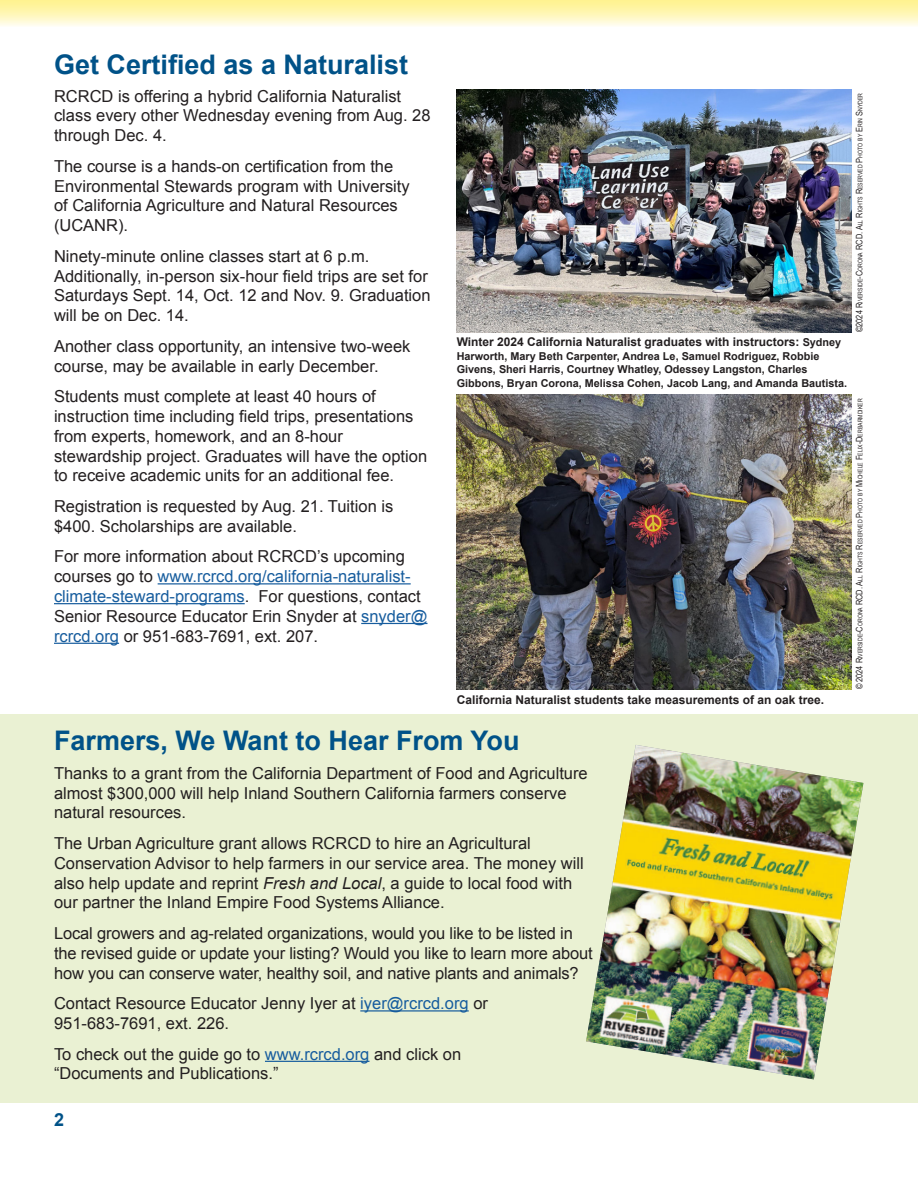
<style>
.page{position:relative;width:918px;height:1188px;background:#fff}
.page>*{position:absolute;margin:0;border:0;box-sizing:border-box;transform-origin:0 0}
.Paragraph_Style_news_text{font:700 27px "Arial";color:#005288}
.t1{font:700 18px "Arial";color:#005288}
.t2{font:16.5px/19.8px "Arial";color:#231f20}
.t3{font:700 12px "Arial";color:#231f20}
.t4{font:700 10.8px/13.5px "Arial";color:#231f20}
.Paragraph_Style_news_text-2{font:6.3px "Arial Narrow";color:#231f20}
.s1{color:#175d9e}
.s2{font-size:10.8px}
.s3{font-size:9px}
.s4{font-style:italic}
</style>
<div class="page">
<div style="left:0;top:714px;width:918px;height:389px;background:#eaf1d3"></div>
<svg style="left:0;top:0;width:918px;height:26px;background:#fff6b8"></svg>
<img style="left:586px;top:745px;width:277px;height:334px">
<hr style="left:158px;top:583px;width:253px;height:1px;background:#175d9e">
<hr style="left:54px;top:603px;width:191px;height:1px;background:#175d9e">
<hr style="left:361px;top:623px;width:67px;height:1px;background:#175d9e">
<hr style="left:54px;top:643px;width:65px;height:1px;background:#175d9e">
<img style="left:457px;top:89px;width:395px;height:243px">
<img style="left:457px;top:394px;width:395px;height:295px">
<hr style="left:360px;top:1010px;width:109px;height:2px;background:#175d9e">
<hr style="left:265px;top:1061px;width:104px;height:1px;background:#175d9e">
<p class="Paragraph_Style_news_text" style="left:54px;top:46px;width:356px">Get Certified as a Naturalist</p>
<p class="t2" style="left:54px;top:86px;width:378px">RCRCD is offering a hybrid California Naturalist class every other Wednesday evening from Aug. 28 through Dec. 4.</p>
<p class="t2" style="left:54px;top:156px;width:357px">The course is a hands-on certification from the Environmental Stewards program with University of California Agriculture and Natural Resources (UCANR).</p>
<p class="t2" style="left:54px;top:246px;width:378px">Ninety-minute online classes start at 6 p.m.<br>Additionally, in-person six-hour field trips are set for Saturdays Sept. 14, Oct. 12 and Nov. 9. Graduation will be on Dec. 14.</p>
<p class="t2" style="left:54px;top:336px;width:358px">Another class opportunity, an intensive two-week course, may be available in early December.</p>
<p class="t2" style="left:54px;top:387px;width:375px">Students must complete at least 40 hours of instruction time including field trips, presentations from experts, homework, and an 8-hour stewardship project. Graduates will have the option to receive academic units for an additional fee.</p>
<p class="t2" style="left:54px;top:496px;width:341px">Registration is requested by Aug. 21. Tuition is $400. Scholarships are available.</p>
<p class="t2" style="left:54px;top:547px;width:375px">For more information about RCRCD’s upcoming courses go to <span class="s1">www.rcrcd.org/california-naturalist&shy;climate-steward-programs</span>. For questions, contact Senior Resource Educator Erin Snyder at <span class="s1">snyder@ rcrcd.org</span> or 951-683-7691, ext. 207.</p>
<p class="t3" style="left:457px;top:334px;width:386px">Winter 2024 California Naturalist graduates with instructors: <span class="s2">Sydney</span></p>
<p class="t4" style="left:457px;top:350px;width:392px">Harworth, Mary Beth Carpenter, Andrea Le, Samuel Rodriguez, Robbie<br>Givens, Sheri Harris, Courtney Whatley, Odessey Langston, Charles<br>Gibbons, Bryan Corona, Melissa Cohen, Jacob Lang, and Amanda Bautista.</p>
<p class="t3" style="left:457px;top:691px;width:369px">California Naturalist students take measurements of an oak tree.</p>
<p class="Paragraph_Style_news_text-2" style="left:856px;top:332px;width:240px;rotate:-90deg"><span class="s3">©2024 R</span>iverside<span class="s3">-C</span>orona <span class="s3">RCD. A</span>ll <span class="s3">R</span>ights <span class="s3">R</span>eserved <span class="s3">P</span>hoto by <span class="s3">E</span> rin <span class="s3">S</span>nyder</p>
<p class="Paragraph_Style_news_text-2" style="left:856px;top:689px;width:292px;rotate:-90deg"><span class="s3">© 2024 R</span>iverside<span class="s3">-C</span>orona <span class="s3">RCD. A</span>ll <span class="s3">R</span>ights <span class="s3">R</span>eserved <span class="s3">P</span>hoto by <span class="s3">M</span>ichele <span class="s3">F</span>elix<span class="s3">-D</span>erbarmdiker</p>
<p class="Paragraph_Style_news_text" style="left:54px;top:723px;width:467px">Farmers, We Want to Hear From You</p>
<p class="t2" style="left:54px;top:763px;width:535px">Thanks to a grant from the California Department of Food and Agriculture almost $300,000 will help Inland Southern California farmers conserve natural resources.</p>
<p class="t2" style="left:54px;top:833px;width:531px">The Urban Agriculture grant allows RCRCD to hire an Agricultural Conservation Advisor to help farmers in our service area. The money will also help update and reprint <span class="s4">Fresh and Local</span>, a guide to local food with our partner the Inland Empire Food Systems Alliance.</p>
<p class="t2" style="left:54px;top:923px;width:540px">Local growers and ag-related organizations, would you like to be listed in the revised guide or update your listing? Would you like to learn more about how you can conserve water, healthy soil, and native plants and animals?</p>
<p class="t2" style="left:54px;top:994px;width:436px">Contact Resource Educator Jenny Iyer at <span class="s1">iyer@rcrcd.org</span> or</p>
<p class="t2" style="left:54px;top:1013px;width:177px">951-683-7691, ext. 226.</p>
<p class="t2" style="left:54px;top:1044px;width:409px">To check out the guide go to <span class="s1">www.rcrcd.org</span> and click on</p>
<p class="t2" style="left:54px;top:1064px;width:226px">“Documents and Publications.”</p>
<p class="t1" style="left:54px;top:1108px;width:12px">2</p>
</div>
